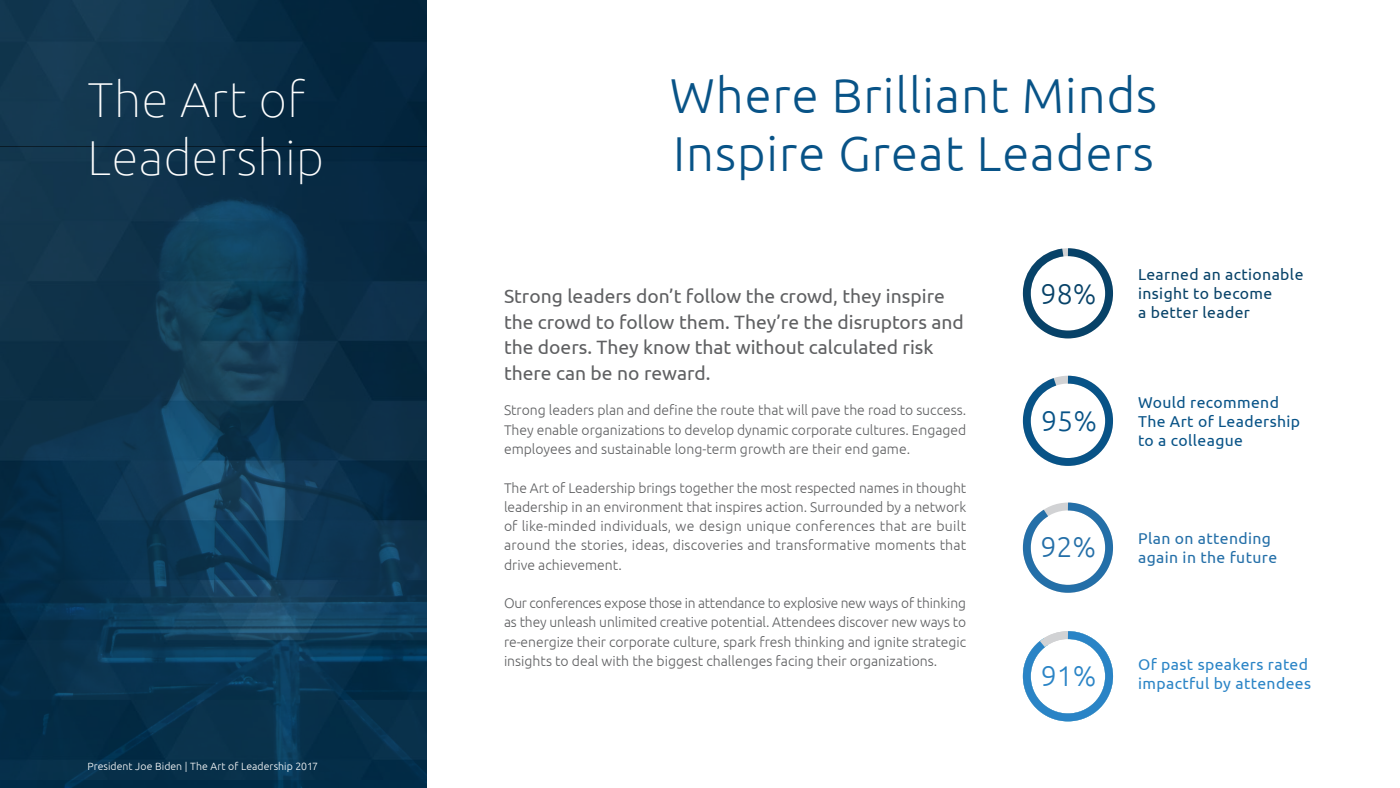
<style>
.page{position:relative;width:1400px;height:788px;background:#fff}
.page>*{position:absolute;margin:0;border:0;box-sizing:border-box;transform-origin:0 0}
.t1{font:300 49px "Ubuntu";letter-spacing:.02em;color:#085387}
.t2{font:100 49px "Ubuntu";letter-spacing:.01em;color:#fff}
.t3{font:300 28.44px "Ubuntu";color:#085387}
.t4{font:300 28.44px "Ubuntu";color:#2a84c6}
.t5{font:300 28.44px "Ubuntu";color:#246fa8}
.t6{font:300 28.44px "Ubuntu";color:#074268}
.t7{font:19.25px/25.4px "Ubuntu";color:#5f6062}
.t8{font:15.75px/18.9px "Ubuntu";letter-spacing:.025em;color:#074268}
.t9{font:15.75px "Ubuntu";letter-spacing:.025em;color:#085387}
.t10{font:15.75px "Ubuntu";letter-spacing:.025em;color:#2a84c6}
.t11{font:15.75px "Ubuntu";letter-spacing:.025em;color:#246fa8}
.t12{font:300 14px/19.2px "Ubuntu";color:#5f6062;text-align:justify}
.t13{font:300 10.5px "Ubuntu";letter-spacing:.005em;color:#fff}
</style>
<div class="page">
<img style="left:0;top:0;width:427px;height:788px">
<svg style="left:1022px;top:375px;width:91px;height:91px"></svg>
<svg style="left:1022px;top:631px;width:92px;height:91px"></svg>
<svg style="left:1022px;top:502px;width:91px;height:91px"></svg>
<svg style="left:1022px;top:248px;width:91px;height:91px"></svg>
<p class="t2" style="left:88px;top:67px;width:219px">The Art of</p>
<p class="t2" style="left:88px;top:125px;width:238px">Leadership</p>
<p class="t13" style="left:88px;top:759px;width:232px">President Joe Biden | The Art of Leadership 2017</p>
<p class="t1" style="left:670px;top:66px;width:489px">Where Brilliant Minds</p>
<p class="t1" style="left:673px;top:124px;width:482px">Inspire Great Leaders</p>
<p class="t8" style="left:1138px;top:265px;width:167px">Learned an actionable insight to become</p>
<p class="t8" style="left:1138px;top:303px;width:113px">a better leader</p>
<p class="t7" style="left:504px;top:284px;width:442px">Strong leaders don’t follow the crowd, they inspire</p>
<p class="t6" style="left:1041px;top:276px;width:57px">98%</p>
<p class="t7" style="left:504px;top:309px;width:461px">the crowd to follow them. They’re the disruptors and the doers. They know that without calculated risk there can be no reward.</p>
<p class="t12" style="left:504px;top:400px;width:464px">Strong leaders plan and define the route that will pave the road to success.<br>They enable organizations to develop dynamic corporate cultures. Engaged employees and sustainable long-term growth are their end game.</p>
<p class="t12" style="left:504px;top:477px;width:464px">The Art of Leadership brings together the most respected names in thought leadership in an environment that inspires action. Surrounded by a network of like-minded individuals, we design unique conferences that are built around the stories, ideas, discoveries and transformative moments that drive achievement.</p>
<p class="t12" style="left:504px;top:593px;width:464px">Our conferences expose those in attendance to explosive new ways of thinking as they unleash unlimited creative potential. Attendees discover new ways to re-energize their corporate culture, spark fresh thinking and ignite strategic insights to deal with the biggest challenges facing their organizations.</p>
<p class="t9" style="left:1138px;top:392px;width:142px">Would recommend</p>
<p class="t9" style="left:1138px;top:411px;width:164px">The Art of Leadership</p>
<p class="t9" style="left:1138px;top:429px;width:107px">to a colleague</p>
<p class="t3" style="left:1041px;top:403px;width:57px">95%</p>
<p class="t11" style="left:1138px;top:528px;width:135px">Plan on attending</p>
<p class="t5" style="left:1040px;top:529px;width:57px">92%</p>
<p class="t11" style="left:1138px;top:546px;width:141px">again in the future</p>
<p class="t10" style="left:1138px;top:654px;width:171px">Of past speakers rated</p>
<p class="t4" style="left:1041px;top:658px;width:57px">91%</p>
<p class="t10" style="left:1138px;top:673px;width:175px">impactful by attendees</p>
</div>
